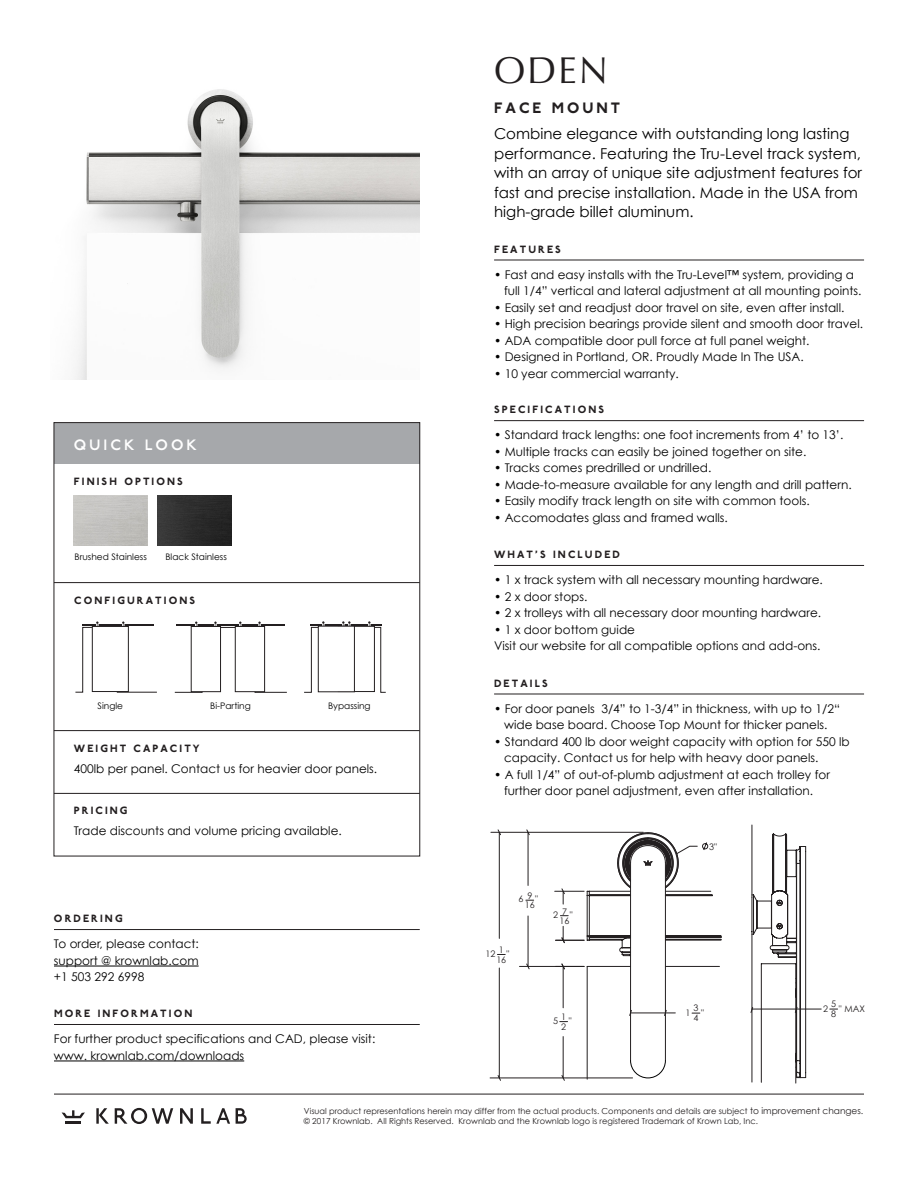
<style>
.page{position:relative;width:918px;height:1188px;background:#fff}
.page>*{position:absolute;margin:0;border:0;box-sizing:border-box;transform-origin:0 0}
.t1{font:37.5px "Optima";color:#231f20}
.t2{font:15px/19.5px "Century Gothic";color:#000}
.t3{font:800 15px "P22 Underground Pro";letter-spacing:.2em;color:#231f20}
.t4{font:600 15px "P22 Underground Pro";letter-spacing:.2em;color:#fff}
.t5{font:12px/16.5px "Century Gothic";color:#000}
.t6{font:800 10.5px "P22 Underground Pro";letter-spacing:.2em;color:#231f20}
.t7{font:9px "Century Gothic";color:#000}
.t8{font:9px/10.1px "Century Gothic";color:#231f20}
.t9{font:8.25px "Century Gothic";color:#231f20}
.s1{font-size:9px}
</style>
<div class="page">
<img style="left:74px;top:89px;width:346px;height:290px">
<hr style="left:491px;top:832px;width:152px;height:1px;background:#231f20">
<hr style="left:631px;top:1013px;width:34px;height:1px;background:#231f20">
<svg style="left:664px;top:1009px;width:11px;height:7px"></svg>
<svg style="left:561px;top:1074px;width:4px;height:7px"></svg>
<svg style="left:556px;top:963px;width:28px;height:7px"></svg>
<svg style="left:526px;top:963px;width:4px;height:7px"></svg>
<hr style="left:563px;top:1037px;width:1px;height:41px;background:#231f20">
<svg style="left:497px;top:829px;width:5px;height:7px"></svg>
<hr style="left:499px;top:832px;width:1px;height:106px;background:#231f20">
<svg style="left:526px;top:829px;width:4px;height:7px"></svg>
<hr style="left:528px;top:832px;width:1px;height:53px;background:#231f20">
<hr style="left:528px;top:916px;width:1px;height:50px;background:#231f20">
<svg style="left:497px;top:1074px;width:5px;height:7px"></svg>
<hr style="left:499px;top:968px;width:1px;height:110px;background:#231f20">
<hr style="left:563px;top:966px;width:1px;height:42px;background:#231f20">
<hr style="left:490px;top:1078px;width:143px;height:1px;background:#231f20">
<hr style="left:519px;top:966px;width:65px;height:1px;background:#231f20">
<hr style="left:665px;top:966px;width:54px;height:1px;background:#231f20">
<hr style="left:587px;top:966px;width:44px;height:1px;background:#231f20">
<hr style="left:587px;top:966px;width:1px;height:113px;background:#231f20">
<hr style="left:752px;top:1009px;width:69px;height:1px;background:#231f20">
<hr style="left:761px;top:964px;width:1px;height:118px;background:#231f20">
<hr style="left:796px;top:964px;width:1px;height:119px;background:#231f20">
<hr style="left:752px;top:932px;width:1px;height:150px;background:#231f20">
<hr style="left:752px;top:825px;width:1px;height:72px;background:#231f20">
<svg style="left:750px;top:834px;width:56px;height:244px"></svg>
<hr style="left:630px;top:862px;width:1px;height:198px;background:#231f20">
<hr style="left:665px;top:862px;width:1px;height:198px;background:#231f20">
<svg style="left:555px;top:832px;width:167px;height:124px"></svg>
<hr style="left:494px;top:694px;width:370px;height:1px;background:#231f20">
<svg style="left:630px;top:1060px;width:36px;height:18px"></svg>
<hr style="left:54px;top:1094px;width:810px;height:1px;background:#231f20">
<hr style="left:66px;top:1121px;width:15px;height:3px;background:#231f20">
<svg style="left:62px;top:1110px;width:23px;height:8px"></svg>
<svg style="left:180px;top:1108px;width:13px;height:16px"></svg>
<svg style="left:236px;top:1108px;width:11px;height:16px"></svg>
<svg style="left:115px;top:1108px;width:58px;height:16px"></svg>
<svg style="left:96px;top:1108px;width:13px;height:16px"></svg>
<svg style="left:201px;top:1108px;width:29px;height:16px"></svg>
<img style="left:158px;top:496px;width:74px;height:50px">
<div style="left:54px;top:423px;width:366px;height:40px;background:#a6a8ab"></div>
<hr style="left:54px;top:582px;width:366px;height:1px;background:#231f20">
<hr style="left:54px;top:793px;width:366px;height:1px;background:#231f20">
<hr style="left:54px;top:730px;width:366px;height:1px;background:#231f20">
<hr style="left:54px;top:966px;width:145px;height:1px;background:#000">
<hr style="left:54px;top:929px;width:366px;height:1px;background:#231f20">
<hr style="left:54px;top:1024px;width:366px;height:1px;background:#231f20">
<hr style="left:54px;top:1061px;width:190px;height:1px;background:#000">
<svg style="left:304px;top:621px;width:82px;height:72px"></svg>
<svg style="left:75px;top:621px;width:82px;height:72px"></svg>
<svg style="left:174px;top:622px;width:113px;height:71px"></svg>
<hr style="left:494px;top:260px;width:370px;height:1px;background:#231f20">
<hr style="left:494px;top:420px;width:370px;height:1px;background:#231f20">
<hr style="left:494px;top:565px;width:370px;height:1px;background:#231f20">
<div style="left:54px;top:422px;width:366px;height:434px;border:1px solid #231f20"></div>
<h1 class="t1" style="left:494px;top:48px;width:115px">ODEN</h1>
<p class="t3" style="left:494px;top:96px;width:128px">FACE MOUNT</p>
<p class="t4" style="left:74px;top:434px;width:125px">QUICK LOOK</p>
<p class="t6" style="left:74px;top:473px;width:110px">FINISH OPTIONS</p>
<p class="t7" style="left:75px;top:551px;width:74px">Brushed Stainless</p>
<p class="t7" style="left:165px;top:551px;width:63px">Black Stainless</p>
<p class="t6" style="left:74px;top:592px;width:122px">CONFIGURATIONS</p>
<p class="t7" style="left:98px;top:700px;width:27px">Single</p>
<p class="t7" style="left:210px;top:700px;width:42px">Bi-Parting</p>
<p class="t7" style="left:328px;top:700px;width:44px">Bypassing</p>
<p class="t6" style="left:74px;top:740px;width:127px">WEIGHT CAPACITY</p>
<p class="t5" style="left:74px;top:760px;width:305px">400lb per panel. Contact us for heavier door panels.</p>
<p class="t6" style="left:74px;top:803px;width:55px">PRICING</p>
<p class="t5" style="left:74px;top:823px;width:269px">Trade discounts and volume pricing available.</p>
<p class="t6" style="left:54px;top:911px;width:70px">ORDERING</p>
<p class="t5" style="left:54px;top:936px;width:146px;text-align:justify">To order, please contact: support @ krownlab.com +1 503 292 6998</p>
<p class="t6" style="left:54px;top:1006px;width:140px">MORE INFORMATION</p>
<p class="t5" style="left:54px;top:1031px;width:323px">For further product specifications and CAD, please visit: www. krownlab.com/downloads</p>
<p class="t2" style="left:494px;top:124px;width:370px">Combine elegance with outstanding long lasting performance. Featuring the Tru-Level track system, with an array of unique site adjustment features for fast and precise installation. Made in the USA from high-grade billet aluminum.</p>
<p class="t6" style="left:494px;top:241px;width:68px">FEATURES</p>
<p class="t5" style="left:504px;top:266px;width:359px;text-indent:-10px">• Fast and easy installs with the Tru-Level™ system, providing a full 1/4” vertical and lateral adjustment at all mounting points.</p>
<p class="t5" style="left:494px;top:299px;width:352px">• Easily set and readjust door travel on site, even after install.</p>
<p class="t5" style="left:494px;top:316px;width:371px">• High precision bearings provide silent and smooth door travel.</p>
<p class="t5" style="left:494px;top:332px;width:317px">• ADA compatible door pull force at full panel weight.</p>
<p class="t5" style="left:494px;top:349px;width:311px">• Designed in Portland, OR. Proudly Made In The USA.</p>
<p class="t5" style="left:494px;top:365px;width:186px">• 10 year commercial warranty.</p>
<p class="t6" style="left:494px;top:402px;width:112px">SPECIFICATIONS</p>
<p class="t5" style="left:494px;top:427px;width:351px">• Standard track lengths: one foot increments from 4’ to 13’.</p>
<p class="t5" style="left:494px;top:443px;width:314px">• Multiple tracks can easily be joined together on site.</p>
<p class="t5" style="left:494px;top:460px;width:219px">• Tracks comes predrilled or undrilled.</p>
<p class="t5" style="left:494px;top:476px;width:359px">• Made-to-measure available for any length and drill pattern.</p>
<p class="t5" style="left:494px;top:493px;width:317px">• Easily modify track length on site with common tools.</p>
<p class="t5" style="left:494px;top:509px;width:235px">• Accomodates glass and framed walls.</p>
<p class="t6" style="left:494px;top:547px;width:127px">WHAT’S INCLUDED</p>
<p class="t5" style="left:494px;top:572px;width:330px">• 1 x track system with all necessary mounting hardware.</p>
<p class="t5" style="left:494px;top:588px;width:95px">• 2 x door stops.</p>
<p class="t5" style="left:494px;top:605px;width:329px">• 2 x trolleys with all necessary door mounting hardware.</p>
<p class="t5" style="left:494px;top:621px;width:328px">• 1 x door bottom guide<br>Visit our website for all compatible options and add-ons.</p>
<p class="t6" style="left:494px;top:675px;width:55px">DETAILS</p>
<p class="t5" style="left:494px;top:700px;width:347px;text-align:center">• For door panels 3/4” to 1-3/4” in thickness, with up to 1/2“ wide base board. Choose Top Mount for thicker panels.</p>
<p class="t5" style="left:504px;top:733px;width:347px;text-indent:-10px">• Standard 400 lb door weight capacity with option for 550 lb capacity. Contact us for help with heavy door panels.</p>
<p class="t5" style="left:494px;top:766px;width:337px;text-align:center">• A full 1/4” of out-of-plumb adjustment at each trolley for further door panel adjustment, even after installation.</p>
<p class="t8" style="left:519px;top:894px;width:18px;line-height:7.6px;text-align:right">6 9<br>16</p>
<p class="t8" style="left:535px;top:894px;width:4px">"</p>
<p class="t8" style="left:485px;top:949px;width:11px">12</p>
<p class="t8" style="left:496px;top:944px;width:11px">1<br>16</p>
<p class="t8" style="left:506px;top:949px;width:4px">"</p>
<p class="t8" style="left:553px;top:909px;width:18px;line-height:7.6px;text-align:right">2 7<br>16</p>
<p class="t8" style="left:570px;top:909px;width:4px">"</p>
<p class="t8" style="left:553px;top:1016px;width:6px">5</p>
<p class="t8" style="left:561px;top:1012px;width:6px">1<br>2</p>
<p class="t8" style="left:569px;top:1016px;width:4px">"</p>
<p class="t8" style="left:709px;top:841px;width:9px">3"</p>
<p class="t8" style="left:685px;top:1008px;width:6px">1</p>
<p class="t8" style="left:693px;top:1003px;width:6px">3<br>4</p>
<p class="t8" style="left:701px;top:1007px;width:4px">"</p>
<p class="t8" style="left:831px;top:999px;width:6px">5<br>8</p>
<p class="t8" style="left:823px;top:1004px;width:6px">2</p>
<p class="t8" style="left:839px;top:1004px;width:28px">" MAX</p>
<p class="t9" style="left:304px;top:1106px;width:561px">Visual product representations herein may differ from the actual products. Components and details are subject <span class="s1">to improvement changes.</span></p>
<p class="t9" style="left:304px;top:1116px;width:456px">© 2017 Krownlab. All Rights Reserved. Krownlab and the Krownlab logo is registered Trademark of Krown Lab, Inc.</p>
</div>
